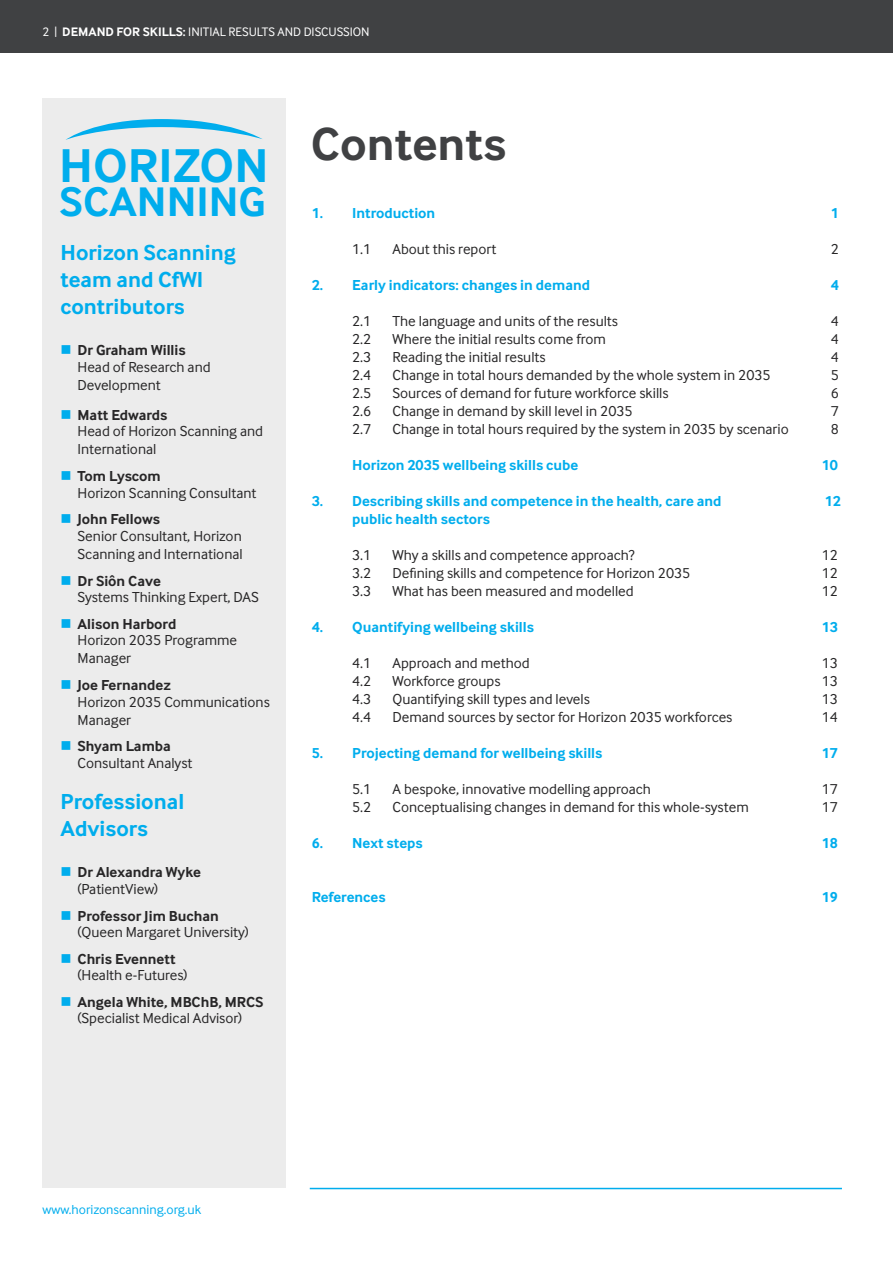
<style>
.page{position:relative;width:893px;height:1263px;background:#fff}
.page>*{position:absolute;margin:0;border:0;box-sizing:border-box;transform-origin:0 0}
.t1{font:700 49.2px "Inter Face Typo";color:#00aded}
.t2{font:700 48px "Inter Face Typo";color:#404143}
.t3{font:700 42.9px "Inter Face Typo";color:#00aded}
.t4{font:700 22.5px/27px "Inter Face";color:#00aded}
.t5{font:15px/16.5px "Inter Face";color:#272627}
.t6{font:700 15px "Inter Face";color:#00aded}
.t7{font:700 15px/16.5px "Inter Face";color:#272627}
.t8{font:13.5px "Inter Face";color:#00aded}
.t9{font:12.75px "Inter Face Typo";color:#fff}
.s1{font-weight:700}
.s2{color:#00aded}
.s3{font-weight:400}
</style>
<div class="page">
<div style="left:43px;top:98px;width:243px;height:1089px;background:#ececec"></div>
<div style="left:0;top:0;width:893px;height:53px;background:#404143"></div>
<hr style="left:310px;top:1188px;width:532px;height:1px;background:#00aded">
<svg style="left:66px;top:119px;width:196px;height:21px"></svg>
<p class="t9" style="left:43px;top:23px;width:329px">2 | <span class="s1">DEMAND FOR SKILLS:</span> INITIAL RESULTS AND DISCUSSION</p>
<h1 class="t1" style="left:59px;top:135px;width:211px">HORIZON</h1>
<h3 class="t3" style="left:59px;top:175px;width:208px">SCANNING</h3>
<h3 class="t4" style="left:61px;top:238px;width:177px">Horizon Scanning team and CfWI contributors</h3>
<p class="t5" style="left:78px;top:341px;width:135px;text-indent:-17px"><span class="s2">■</span> <span class="s1">Dr Graham Willis<br></span>Head of Research and</p>
<p class="t5" style="left:78px;top:376px;width:85px">Development</p>
<p class="t5" style="left:78px;top:406px;width:187px;text-indent:-17px"><span class="s2">■</span> <span class="s1">Matt Edwards<br></span>Head of Horizon Scanning and</p>
<p class="t5" style="left:78px;top:441px;width:80px">International</p>
<p class="t5" style="left:78px;top:467px;width:180px;text-indent:-17px"><span class="s2">■</span> <span class="s1">Tom Lyscom<br></span>Horizon Scanning Consultant</p>
<p class="t5" style="left:78px;top:511px;width:166px;text-indent:-17px"><span class="s2">■</span> <span class="s1">John Fellows<br></span>Senior Consultant, Horizon</p>
<p class="t5" style="left:78px;top:545px;width:167px">Scanning and International</p>
<p class="t5" style="left:78px;top:572px;width:183px;text-indent:-17px"><span class="s2">■</span> <span class="s1">Dr Siôn Cave<br></span>Systems Thinking Expert, DAS</p>
<p class="t5" style="left:78px;top:615px;width:161px;text-indent:-17px"><span class="s2">■</span> <span class="s1">Alison Harbord<br></span>Horizon 2035 Programme</p>
<p class="t5" style="left:78px;top:649px;width:55px">Manager</p>
<p class="t5" style="left:78px;top:676px;width:194px;text-indent:-17px"><span class="s2">■</span> <span class="s1">Joe Fernandez<br></span>Horizon 2035 Communications</p>
<p class="t5" style="left:78px;top:711px;width:55px">Manager</p>
<p class="t5" style="left:78px;top:737px;width:116px;text-indent:-17px"><span class="s2">■</span> <span class="s1">Shyam Lamba<br></span>Consultant Analyst</p>
<h3 class="t4" style="left:61px;top:787px;width:125px">Professional<br>Advisors</h3>
<p class="t7" style="left:78px;top:863px;width:125px;text-indent:-17px"><span class="s2">■</span> Dr Alexandra Wyke <span class="s3">(PatientView)</span></p>
<p class="t5" style="left:78px;top:907px;width:173px;text-indent:-17px"><span class="s2">■</span> <span class="s1">Professor Jim Buchan </span>(Queen Margaret University)</p>
<p class="t5" style="left:78px;top:950px;width:112px;text-indent:-17px"><span class="s2">■</span> <span class="s1">Chris Evennett </span>(Health e-Futures)</p>
<p class="t5" style="left:61px;top:993px;width:205px;text-align:center"><span class="s2">■</span> <span class="s1">Angela White, MBChB, MRCS </span>(Specialist Medical Advisor)</p>
<h2 class="t2" style="left:311px;top:114px;width:197px">Contents</h2>
<p class="t6" style="left:312px;top:204px;width:125px">1. Introduction</p>
<p class="t6" style="left:831px;top:204px;width:10px">1</p>
<p class="t5" style="left:352px;top:241px;width:21px">1.1</p>
<p class="t5" style="left:392px;top:241px;width:105px">About this report</p>
<p class="t5" style="left:831px;top:241px;width:10px">2</p>
<p class="t6" style="left:312px;top:276px;width:280px">2. Early indicators: changes in demand</p>
<p class="t6" style="left:831px;top:276px;width:10px">4</p>
<p class="t5" style="left:352px;top:313px;width:21px">2.1</p>
<p class="t5" style="left:392px;top:313px;width:227px">The language and units of the results</p>
<p class="t5" style="left:831px;top:313px;width:10px">4</p>
<p class="t5" style="left:352px;top:331px;width:21px">2.2</p>
<p class="t5" style="left:392px;top:331px;width:215px">Where the initial results come from</p>
<p class="t5" style="left:831px;top:331px;width:10px">4</p>
<p class="t5" style="left:352px;top:349px;width:21px">2.3</p>
<p class="t5" style="left:392px;top:349px;width:155px">Reading the initial results</p>
<p class="t5" style="left:831px;top:349px;width:10px">4</p>
<p class="t5" style="left:352px;top:367px;width:21px">2.4</p>
<p class="t5" style="left:392px;top:367px;width:380px">Change in total hours demanded by the whole system in 2035</p>
<p class="t5" style="left:831px;top:367px;width:10px">5</p>
<p class="t5" style="left:352px;top:385px;width:21px">2.5</p>
<p class="t5" style="left:392px;top:385px;width:278px">Sources of demand for future workforce skills</p>
<p class="t5" style="left:831px;top:385px;width:10px">6</p>
<p class="t5" style="left:352px;top:403px;width:21px">2.6</p>
<p class="t5" style="left:392px;top:403px;width:242px">Change in demand by skill level in 2035</p>
<p class="t5" style="left:831px;top:403px;width:10px">7</p>
<p class="t5" style="left:352px;top:421px;width:21px">2.7</p>
<p class="t5" style="left:392px;top:421px;width:398px">Change in total hours required by the system in 2035 by scenario</p>
<p class="t5" style="left:831px;top:421px;width:10px">8</p>
<p class="t6" style="left:352px;top:456px;width:228px">Horizon 2035 wellbeing skills cube</p>
<p class="t6" style="left:822px;top:456px;width:18px">10</p>
<p class="t6" style="left:312px;top:492px;width:411px">3. Describing skills and competence in the health, care and</p>
<p class="t6" style="left:825px;top:492px;width:18px">12</p>
<p class="t6" style="left:352px;top:510px;width:139px">public health sectors</p>
<p class="t5" style="left:352px;top:547px;width:21px">3.1</p>
<p class="t5" style="left:392px;top:547px;width:244px">Why a skills and competence approach?</p>
<p class="t5" style="left:822px;top:547px;width:18px">12</p>
<p class="t5" style="left:352px;top:565px;width:21px">3.2</p>
<p class="t5" style="left:392px;top:565px;width:299px">Defining skills and competence for Horizon 2035</p>
<p class="t5" style="left:822px;top:565px;width:18px">12</p>
<p class="t5" style="left:352px;top:583px;width:21px">3.3</p>
<p class="t5" style="left:392px;top:583px;width:243px">What has been measured and modelled</p>
<p class="t5" style="left:822px;top:583px;width:18px">12</p>
<p class="t6" style="left:312px;top:618px;width:224px">4. Quantifying wellbeing skills</p>
<p class="t6" style="left:822px;top:618px;width:18px">13</p>
<p class="t5" style="left:352px;top:655px;width:21px">4.1</p>
<p class="t5" style="left:392px;top:655px;width:139px">Approach and method</p>
<p class="t5" style="left:822px;top:655px;width:18px">13</p>
<p class="t5" style="left:352px;top:673px;width:21px">4.2</p>
<p class="t5" style="left:392px;top:673px;width:110px">Workforce groups</p>
<p class="t5" style="left:822px;top:673px;width:18px">13</p>
<p class="t5" style="left:352px;top:691px;width:21px">4.3</p>
<p class="t5" style="left:392px;top:691px;width:199px">Quantifying skill types and levels</p>
<p class="t5" style="left:822px;top:691px;width:18px">13</p>
<p class="t5" style="left:352px;top:709px;width:21px">4.4</p>
<p class="t5" style="left:392px;top:709px;width:341px">Demand sources by sector for Horizon 2035 workforces</p>
<p class="t5" style="left:822px;top:709px;width:18px">14</p>
<p class="t6" style="left:312px;top:744px;width:292px">5. Projecting demand for wellbeing skills</p>
<p class="t6" style="left:822px;top:744px;width:18px">17</p>
<p class="t5" style="left:352px;top:781px;width:21px">5.1</p>
<p class="t5" style="left:392px;top:781px;width:260px">A bespoke, innovative modelling approach</p>
<p class="t5" style="left:822px;top:781px;width:18px">17</p>
<p class="t5" style="left:352px;top:799px;width:21px">5.2</p>
<p class="t5" style="left:392px;top:799px;width:358px">Conceptualising changes in demand for this whole-system</p>
<p class="t5" style="left:822px;top:799px;width:18px">17</p>
<p class="t6" style="left:312px;top:834px;width:113px">6. Next steps</p>
<p class="t6" style="left:822px;top:834px;width:18px">18</p>
<p class="t6" style="left:312px;top:888px;width:75px">References</p>
<p class="t6" style="left:822px;top:888px;width:18px">19</p>
<p class="t8" style="left:43px;top:1201px;width:160px">www.horizonscanning.org.uk</p>
</div>
